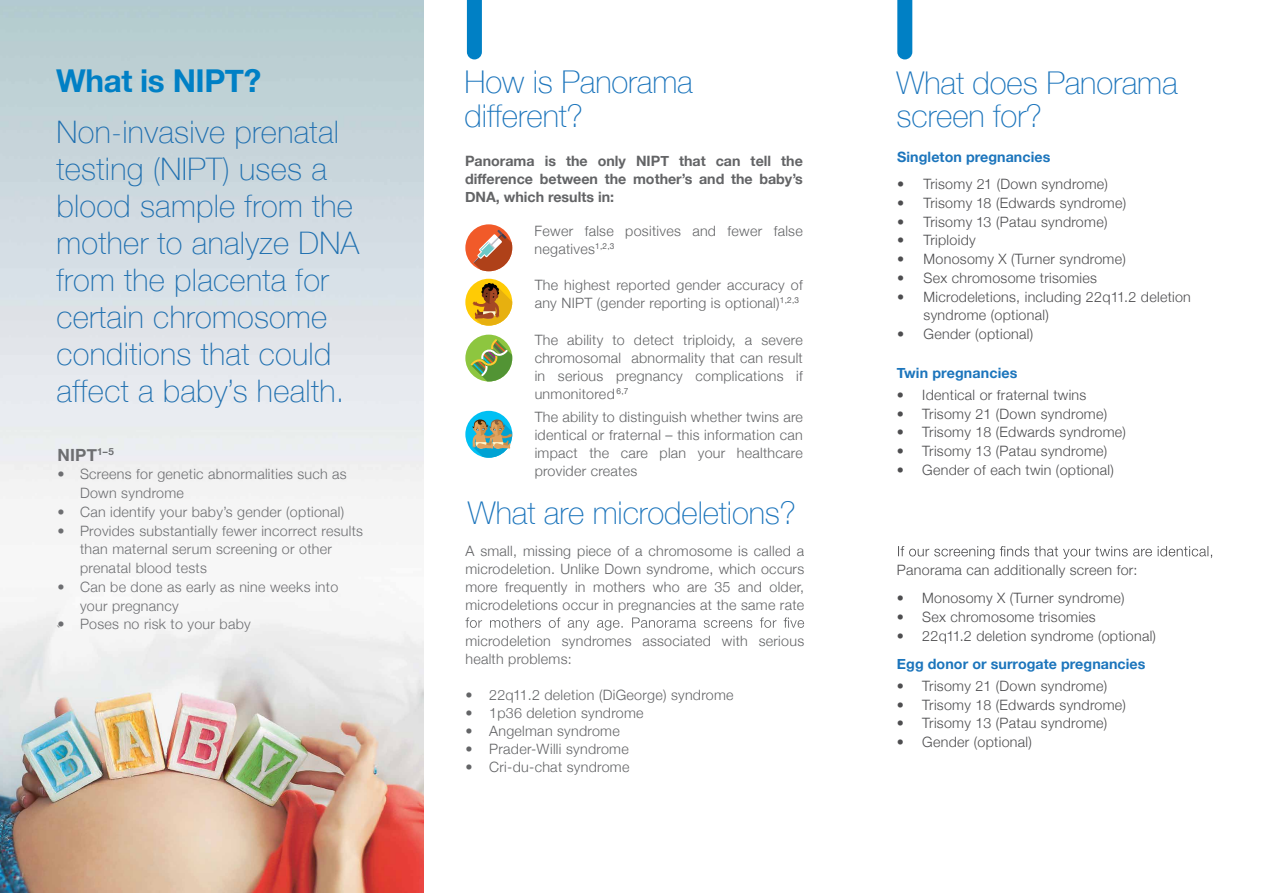
<style>
.page{position:relative;width:1263px;height:893px;background:#fff}
.page>*{position:absolute;margin:0;border:0;box-sizing:border-box;transform-origin:0 0}
.t1{font:700 31.5px "Helvetica Neue";letter-spacing:-.015em;color:#0080c5}
.t2{font:100 31.35px/33.3px "Helvetica Neue";letter-spacing:-.005em;color:#1c75bc}
.t3{font:100 31.05px/37px "Helvetica Neue";letter-spacing:.01em;color:#2070b0}
.t4{font:700 16.8px "Helvetica Neue";color:#6d6e71}
.t5{font:300 14.25px/18px "Helvetica Neue";letter-spacing:.02em;color:#636466;text-align:justify}
.t6{font:300 14.25px/18.8px "Helvetica Neue";letter-spacing:.02em;color:#4d4d4f}
.t7{font:300 14.25px/18.8px "Helvetica Neue";letter-spacing:.02em;color:#6d6e71}
.t8{font:700 14.25px/18px "Helvetica Neue";color:#636466;text-align:justify}
.t9{font:700 14.25px "Helvetica Neue";letter-spacing:.005em;color:#1c75bc}
</style>
<div class="page">
<img style="left:0;top:0;width:423px;height:893px">
<svg style="left:898px;top:546px;width:314px;height:13px"></svg>
<svg style="left:465px;top:617px;width:339px;height:14px"></svg>
<div style="left:465px;top:224px;width:47px;height:47px;background:#f15a29;border-radius:50%"></div>
<svg style="left:473px;top:230px;width:39px;height:41px"></svg>
<div style="left:465px;top:335px;width:47px;height:46px;background:#8dc63f;border-radius:50%"></div>
<svg style="left:471px;top:339px;width:41px;height:42px"></svg>
<div style="left:465px;top:411px;width:47px;height:47px;background:#00c0f3;border-radius:50%"></div>
<svg style="left:472px;top:419px;width:40px;height:39px"></svg>
<div style="left:465px;top:279px;width:47px;height:47px;background:#ffcb05;border-radius:50%"></div>
<svg style="left:473px;top:283px;width:39px;height:43px"></svg>
<svg style="left:467px;top:0;width:15px;height:59px"></svg>
<svg style="left:897px;top:0;width:15px;height:59px"></svg>
<h1 class="t1" style="left:56px;top:56px;width:206px">What is NIPT?</h1>
<h3 class="t3" style="left:57px;top:112px;width:304px">Non-invasive prenatal testing (NIPT) uses a blood sample from the mother to analyze DNA from the placenta for certain chromosome conditions that could affect a baby’s health.</h3>
<p class="t4" style="left:57px;top:441px;width:58px">NIPT<sup>1–5</sup></p>
<p class="t7" style="left:80px;top:464px;width:268px;text-indent:-23px">• Screens for genetic abnormalities such as<br>Down syndrome</p>
<p class="t7" style="left:57px;top:501px;width:288px">• Can identify your baby’s gender (optional)</p>
<p class="t7" style="left:80px;top:520px;width:284px;text-indent:-23px">• Provides substantially fewer incorrect results than maternal serum screening or other prenatal blood tests</p>
<p class="t7" style="left:80px;top:576px;width:260px;text-indent:-23px">• Can be done as early as nine weeks into your pregnancy</p>
<p class="t7" style="left:57px;top:614px;width:195px">• Poses no risk to your baby</p>
<p class="t7" style="left:57px;top:621px;width:4px">`</p>
<h2 class="t2" style="left:465px;top:64px;width:230px">How is Panorama different?</h2>
<p class="t8" style="left:465px;top:152px;width:339px">Panorama is the only NIPT that can tell the difference between the mother’s and the baby’s DNA, which results in:</p>
<p class="t5" style="left:535px;top:221px;width:270px">Fewer false positives and fewer false negatives<sup>1,2,3</sup></p>
<p class="t5" style="left:535px;top:274px;width:270px">The highest reported gender accuracy of any NIPT (gender reporting is optional)<sup>1,2,3</sup></p>
<p class="t5" style="left:535px;top:330px;width:270px">The ability to detect triploidy, a severe chromosomal abnormality that can result in serious pregnancy complications if unmonitored <sup>6,7</sup></p>
<p class="t5" style="left:535px;top:406px;width:270px">The ability to distinguish whether twins are identical or fraternal – this information can impact the care plan your healthcare provider creates</p>
<h2 class="t2" style="left:468px;top:495px;width:330px">What are microdeletions?</h2>
<p class="t5" style="left:465px;top:541px;width:340px">A small, missing piece of a chromosome is called a microdeletion. Unlike Down syndrome, which occurs more frequently in mothers who are 35 and older, microdeletions occur in pregnancies at the same rate</p>
<p class="t5" style="left:465px;top:630px;width:340px">microdeletion syndromes associated with serious health problems:</p>
<p class="t5" style="left:465px;top:684px;width:270px">• 22q11.2 deletion (DiGeorge) syndrome</p>
<p class="t5" style="left:465px;top:702px;width:180px">• 1p36 deletion syndrome</p>
<p class="t5" style="left:465px;top:720px;width:156px">• Angelman syndrome</p>
<p class="t5" style="left:465px;top:738px;width:165px">• Prader-Willi syndrome</p>
<p class="t5" style="left:465px;top:756px;width:166px">• Cri-du-chat syndrome</p>
<h2 class="t2" style="left:896px;top:64px;width:283px">What does Panorama screen for?</h2>
<p class="t9" style="left:897px;top:146px;width:155px">Singleton pregnancies</p>
<p class="t6" style="left:897px;top:174px;width:212px">• Trisomy 21 (Down syndrome)</p>
<p class="t6" style="left:897px;top:192px;width:230px">• Trisomy 18 (Edwards syndrome)</p>
<p class="t6" style="left:897px;top:211px;width:212px">• Trisomy 13 (Patau syndrome)</p>
<p class="t6" style="left:897px;top:230px;width:80px">• Triploidy</p>
<p class="t6" style="left:897px;top:249px;width:230px">• Monosomy X (Turner syndrome)</p>
<p class="t6" style="left:897px;top:267px;width:201px">• Sex chromosome trisomies</p>
<p class="t6" style="left:923px;top:286px;width:269px;text-indent:-26px">• Microdeletions, including 22q11.2 deletion syndrome (optional)</p>
<p class="t6" style="left:897px;top:324px;width:137px">• Gender (optional)</p>
<p class="t9" style="left:897px;top:361px;width:122px">Twin pregnancies</p>
<p class="t6" style="left:897px;top:384px;width:191px">• Identical or fraternal twins</p>
<p class="t6" style="left:897px;top:403px;width:212px">• Trisomy 21 (Down syndrome)</p>
<p class="t6" style="left:897px;top:422px;width:231px">• Trisomy 18 (Edwards syndrome)</p>
<p class="t6" style="left:897px;top:441px;width:212px">• Trisomy 13 (Patau syndrome)</p>
<p class="t6" style="left:897px;top:459px;width:218px">• Gender of each twin (optional)</p>
<p class="t6" style="left:897px;top:559px;width:242px">Panorama can additionally screen for:</p>
<p class="t6" style="left:897px;top:588px;width:229px">• Monosomy X (Turner syndrome)</p>
<p class="t6" style="left:897px;top:606px;width:200px">• Sex chromosome trisomies</p>
<p class="t6" style="left:897px;top:625px;width:261px">• 22q11.2 deletion syndrome (optional)</p>
<p class="t9" style="left:897px;top:652px;width:250px">Egg donor or surrogate pregnancies</p>
<p class="t6" style="left:897px;top:675px;width:212px">• Trisomy 21 (Down syndrome)</p>
<p class="t6" style="left:897px;top:694px;width:231px">• Trisomy 18 (Edwards syndrome)</p>
<p class="t6" style="left:897px;top:713px;width:212px">• Trisomy 13 (Patau syndrome)</p>
<p class="t6" style="left:897px;top:732px;width:136px">• Gender (optional)</p>
</div>
